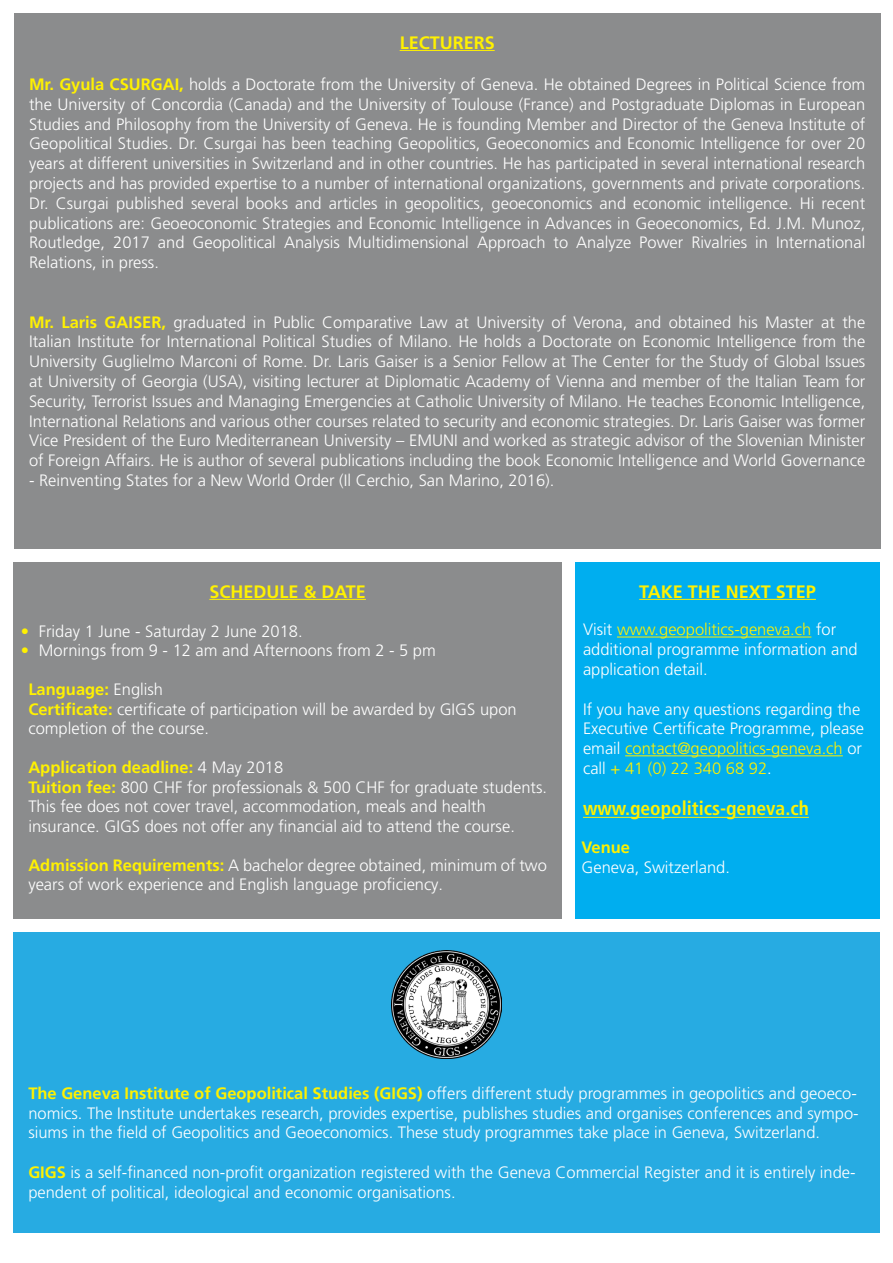
<style>
.page{position:relative;width:893px;height:1263px;background:#fff}
.page>*{position:absolute;margin:0;border:0;box-sizing:border-box;transform-origin:0 0}
.t1{font:700 condensed 19.5px "Frutiger LT Std";color:#fff101}
.t2{font:700 18px "Frutiger LT Std";color:#fff101}
.t3{font:300 16.5px/19.8px "Frutiger LT Std";color:#fff}
.s1{font-weight:700;color:#fff101}
.s2{color:#fff101}
</style>
<div class="page">
<div style="left:14px;top:14px;width:866px;height:535px;background:#8b8c8d"></div>
<hr style="left:400px;top:50px;width:95px;height:1px;background:#fff101">
<div style="left:575px;top:562px;width:305px;height:357px;background:#00aeef"></div>
<hr style="left:639px;top:599px;width:177px;height:1px;background:#fff101">
<hr style="left:617px;top:637px;width:194px;height:1px;background:#fff101">
<hr style="left:625px;top:755px;width:218px;height:1px;background:#fff101">
<hr style="left:583px;top:817px;width:226px;height:1px;background:#fff101">
<div style="left:13px;top:562px;width:549px;height:357px;background:#8b8c8d"></div>
<hr style="left:209px;top:599px;width:157px;height:1px;background:#fff101">
<div style="left:13px;top:932px;width:867px;height:301px;background:#27abe2"></div>
<img style="left:392px;top:950px;width:109px;height:108px">
<p class="t2" style="left:400px;top:32px;width:97px">LECTURERS</p>
<p class="t3" style="left:29px;top:75px;width:838px;text-align:justify"><span class="s1">Mr. Gyula CSURGAI,</span> holds a Doctorate from the University of Geneva. He obtained Degrees in Political Science from the University of Concordia (Canada) and the University of Toulouse (France) and Postgraduate Diplomas in European Studies and Philosophy from the University of Geneva. He is founding Member and Director of the Geneva Institute of Geopolitical Studies. Dr. Csurgai has been teaching Geopolitics, Geoeconomics and Economic Intelligence for over 20 years at different universities in Switzerland and in other countries. He has participated in several international research projects and has provided expertise to a number of international organizations, governments and private corporations.<br>Dr. Csurgai published several books and articles in geopolitics, geoeconomics and economic intelligence. Hi recent publications are: Geoeoconomic Strategies and Economic Intelligence in Advances in Geoeconomics, Ed. J.M. Munoz, Routledge, 2017 and Geopolitical Analysis Multidimensional Approach to Analyze Power Rivalries in International Relations, in press.</p>
<p class="t3" style="left:29px;top:312px;width:838px;text-align:justify"><span class="s1">Mr. Laris GAISER,</span> graduated in Public Comparative Law at University of Verona, and obtained his Master at the Italian Institute for International Political Studies of Milano. He holds a Doctorate on Economic Intelligence from the University Guglielmo Marconi of Rome. Dr. Laris Gaiser is a Senior Fellow at The Center for the Study of Global Issues at University of Georgia (USA), visiting lecturer at Diplomatic Academy of Vienna and member of the Italian Team for Security, Terrorist Issues and Managing Emergencies at Catholic University of Milano. He teaches Economic Intelligence, International Relations and various other courses related to security and economic strategies. Dr. Laris Gaiser was former Vice President of the Euro Mediterranean University – EMUNI and worked as strategic advisor of the Slovenian Minister of Foreign Affairs. He is author of several publications including the book Economic Intelligence and World Governance</p>
<p class="t3" style="left:29px;top:471px;width:527px">- Reinventing States for a New World Order (Il Cerchio, San Marino, 2016).</p>
<p class="t2" style="left:209px;top:581px;width:158px">SCHEDULE &amp; DATE</p>
<p class="t3" style="left:21px;top:621px;width:283px"><span class="s2">•</span> Friday 1 June - Saturday 2 June 2018.</p>
<p class="t3" style="left:21px;top:641px;width:417px"><span class="s2">•</span> Mornings from 9 - 12 am and Afternoons from 2 - 5 pm</p>
<p class="t3" style="left:28px;top:680px;width:490px"><span class="s1">Language:</span> English<br><span class="s1">Certificate:</span> certificate of participation will be awarded by GIGS upon completion of the course.</p>
<p class="t3" style="left:28px;top:758px;width:520px"><span class="s1">Application deadline:</span> 4 May 2018<br><span class="s1">Tuition fee:</span> 800 CHF for professionals &amp; 500 CHF for graduate students.<br>This fee does not cover travel, accommodation, meals and health insurance. GIGS does not offer any financial aid to attend the course.</p>
<p class="t3" style="left:28px;top:855px;width:520px"><span class="s1">Admission Requirements:</span> A bachelor degree obtained, minimum of two years of work experience and English language proficiency.</p>
<p class="t2" style="left:639px;top:581px;width:178px">TAKE THE NEXT STEP</p>
<p class="t3" style="left:583px;top:620px;width:276px">Visit <span class="s2">www.geopolitics-geneva.ch</span> for additional programme information and application detail.</p>
<p class="t3" style="left:583px;top:699px;width:283px">If you have any questions regarding the Executive Certificate Programme, please email <span class="s2">contact@geopolitics-geneva.ch</span> or call <span class="s2">+ 41 (0) 22 340 68 92</span>.</p>
<p class="t1" style="left:583px;top:797px;width:227px">www.geopolitics-geneva.ch</p>
<p class="t3" style="left:581px;top:838px;width:150px"><span class="s1">Venue<br></span>Geneva, Switzerland.</p>
<p class="t3" style="left:28px;top:1083px;width:832px;text-align:justify"><span class="s1">The Geneva Institute of Geopolitical Studies (GIGS)</span> offers different study programmes in geopolitics and geoeco&shy;nomics. The Institute undertakes research, provides expertise, publishes studies and organises conferences and sympo&shy;siums in the field of Geopolitics and Geoeconomics. These study programmes take place in Geneva, Switzerland.</p>
<p class="t3" style="left:28px;top:1162px;width:829px"><span class="s1">GIGS</span> is a self-financed non-profit organization registered with the Geneva Commercial Register and it is entirely inde&shy;pendent of political, ideological and economic organisations.</p>
</div>
